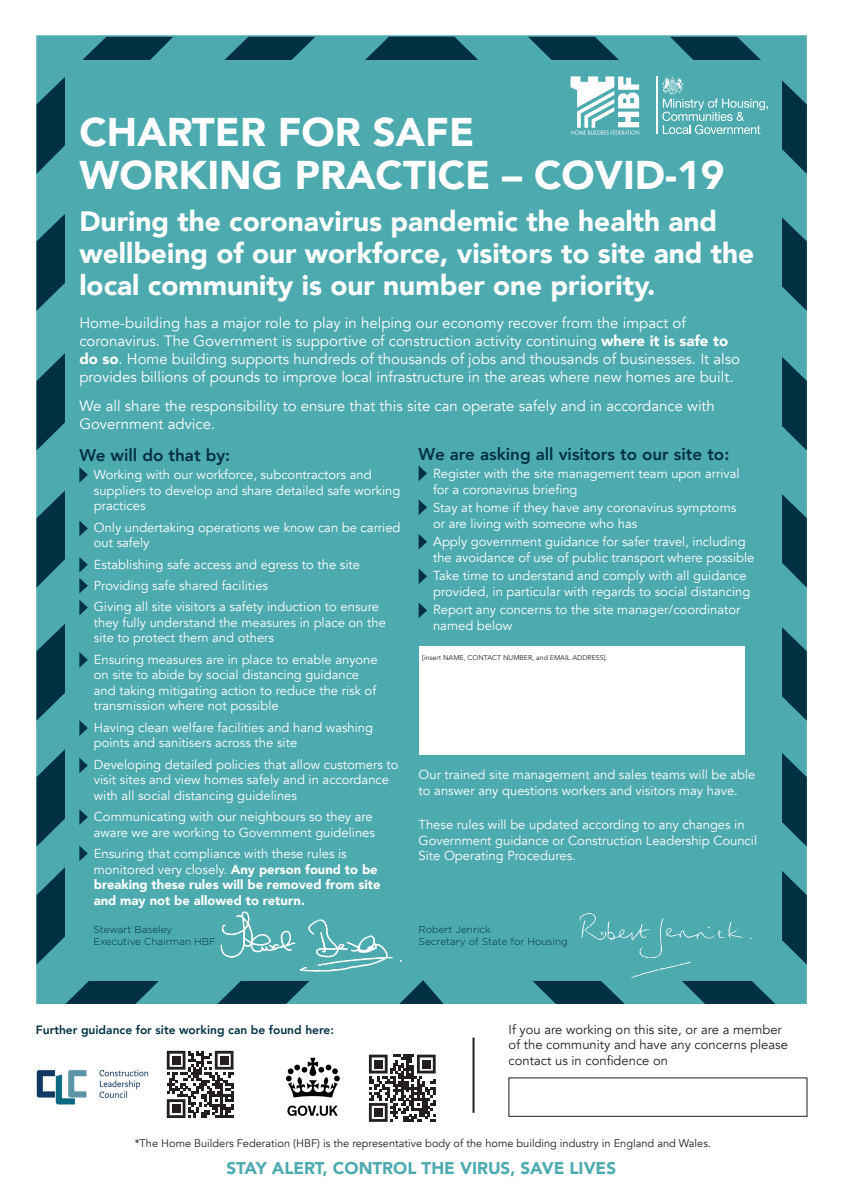
<style>
.page{position:relative;width:842px;height:1191px;background:#fff}
.page>*{position:absolute;margin:0;border:0;box-sizing:border-box;transform-origin:0 0}
.t1{font:900 40px/43px "Avenir";color:#fff}
.t2{font:900 28px/32px "Avenir";color:#fff}
.t3{font:800 17px "Avenir";color:#013143}
.t4{font:900 17px "Avenir";color:#4daaaf}
.t5{font:15px/18px "Avenir";color:#fff}
.t6{font:13px/15.6px "Avenir";color:#fff}
.t7{font:900 13px/15.6px "Avenir";color:#fff}
.t8{font:13px/15.6px "Avenir";color:#231f20}
.t9{font:800 12px "Avenir";color:#013143}
.t10{font:11px "Avenir";color:#231f20}
.t11{font:300 10px/12px "Gotham";color:#013143}
.t12{font:7px "Avenir";color:#231f20}
.s1{font-weight:900}
.s2{font-weight:400}
</style>
<div class="page">
<svg style="left:37px;top:37px;width:351px;height:396px;background:#28707b"></svg>
<svg style="left:388px;top:37px;width:419px;height:396px;background:#256b77"></svg>
<svg style="left:37px;top:593px;width:29px;height:371px;background:#246975"></svg>
<svg style="left:782px;top:551px;width:25px;height:413px;background:#246774"></svg>
<svg style="left:42px;top:683px;width:132px;height:320px;background:#246975"></svg>
<svg style="left:668px;top:683px;width:131px;height:320px;background:#246975"></svg>
<svg style="left:174px;top:980px;width:195px;height:23px;background:#33818a"></svg>
<svg style="left:369px;top:980px;width:299px;height:23px;background:#398b93"></svg>
<div style="left:66px;top:60px;width:716px;height:920px;background:#4dabaf"></div>
<svg style="left:399px;top:980px;width:45px;height:23px"></svg>
<div style="left:420px;top:646px;width:325px;height:108px;background:#fff"></div>
<svg style="left:570px;top:76px;width:69px;height:59px"></svg>
<svg style="left:37px;top:450px;width:51px;height:143px"></svg>
<svg style="left:79px;top:600px;width:9px;height:15px"></svg>
<svg style="left:79px;top:652px;width:9px;height:15px"></svg>
<svg style="left:79px;top:720px;width:9px;height:16px"></svg>
<svg style="left:79px;top:809px;width:9px;height:16px"></svg>
<svg style="left:79px;top:845px;width:9px;height:16px"></svg>
<svg style="left:79px;top:758px;width:9px;height:15px"></svg>
<svg style="left:419px;top:466px;width:8px;height:15px"></svg>
<svg style="left:419px;top:500px;width:8px;height:15px"></svg>
<svg style="left:419px;top:534px;width:8px;height:15px"></svg>
<svg style="left:419px;top:603px;width:8px;height:15px"></svg>
<svg style="left:419px;top:569px;width:8px;height:15px"></svg>
<hr style="left:657px;top:76px;width:1px;height:58px;background:#fff">
<svg style="left:662px;top:37px;width:145px;height:137px"></svg>
<svg style="left:167px;top:1050px;width:66px;height:68px"></svg>
<div style="left:172px;top:1056px;width:8px;height:8px;background:#231f20"></div>
<div style="left:220px;top:1056px;width:8px;height:8px;background:#231f20"></div>
<div style="left:172px;top:1104px;width:8px;height:8px;background:#231f20"></div>
<svg style="left:369px;top:1054px;width:67px;height:67px"></svg>
<div style="left:374px;top:1060px;width:8px;height:8px;background:#231f20"></div>
<div style="left:422px;top:1060px;width:8px;height:8px;background:#231f20"></div>
<div style="left:374px;top:1108px;width:8px;height:8px;background:#231f20"></div>
<img style="left:36px;top:1069px;width:113px;height:36px">
<img style="left:285px;top:1057px;width:55px;height:59px">
<hr style="left:472px;top:1037px;width:2px;height:75px;background:#231f20">
<svg style="left:580px;top:913px;width:163px;height:65px"></svg>
<svg style="left:220px;top:911px;width:173px;height:60px"></svg>
<h1 class="t1" style="left:79px;top:109px;width:646px">CHARTER FOR SAFE<br>WORKING PRACTICE – COVID-19</h1>
<h2 class="t2" style="left:79px;top:205px;width:676px">During the coronavirus pandemic the health and wellbeing of our workforce, visitors to site and the local community is our number one priority.</h2>
<p class="t5" style="left:79px;top:314px;width:662px">Home-building has a major role to play in helping our economy recover from the impact of coronavirus. The Government is supportive of construction activity continuing <span class="s1">where it is safe to do so</span>. Home building supports hundreds of thousands of jobs and thousands of businesses. It also provides billions of pounds to improve local infrastructure in the areas where new homes are built.</p>
<p class="t5" style="left:79px;top:397px;width:637px">We all share the responsibility to ensure that this site can operate safely and in accordance with<br>Government advice.</p>
<h3 class="t3" style="left:79px;top:441px;width:152px">We will do that by:</h3>
<p class="t6" style="left:94px;top:467px;width:308px">Working with our workforce, subcontractors and suppliers to develop and share detailed safe working practices</p>
<p class="t6" style="left:94px;top:519px;width:308px">Only undertaking operations we know can be carried out safely</p>
<p class="t6" style="left:94px;top:554px;width:287px;line-height:21.3px">Establishing safe access and egress to the site<br>Providing safe shared facilities<br>Giving all site visitors a safety induction to ensure</p>
<p class="t6" style="left:94px;top:614px;width:294px">they fully understand the measures in place on the site to protect them and others</p>
<p class="t6" style="left:94px;top:651px;width:285px">Ensuring measures are in place to enable anyone on site to abide by social distancing guidance and taking mitigating action to reduce the risk of transmission where not possible</p>
<p class="t6" style="left:94px;top:719px;width:281px">Having clean welfare facilities and hand washing points and sanitisers across the site</p>
<p class="t6" style="left:94px;top:756px;width:306px">Developing detailed policies that allow customers to visit sites and view homes safely and in accordance with all social distancing guidelines</p>
<p class="t6" style="left:94px;top:809px;width:283px">Communicating with our neighbours so they are aware we are working to Government guidelines</p>
<p class="t7" style="left:94px;top:845px;width:288px"><span class="s2">Ensuring that compliance with these rules is monitored very closely.</span> Any person found to be breaking these rules will be removed from site and may not be allowed to return.</p>
<h3 class="t3" style="left:419px;top:441px;width:312px">We are asking all visitors to our site to:</h3>
<p class="t6" style="left:433px;top:466px;width:308px">Register with the site management team upon arrival for a coronavirus briefing</p>
<p class="t6" style="left:433px;top:500px;width:305px">Stay at home if they have any coronavirus symptoms or are living with someone who has</p>
<p class="t6" style="left:433px;top:534px;width:323px">Apply government guidance for safer travel, including the avoidance of use of public transport where possible</p>
<p class="t6" style="left:433px;top:568px;width:319px">Take time to understand and comply with all guidance provided, in particular with regards to social distancing</p>
<p class="t6" style="left:433px;top:602px;width:309px">Report any concerns to the site manager/coordinator named below</p>
<p class="t12" style="left:422px;top:654px;width:187px">[insert NAME, CONTACT NUMBER, and EMAIL ADDRESS].</p>
<p class="t6" style="left:419px;top:767px;width:338px">Our trained site management and sales teams will be able to answer any questions workers and visitors may have.</p>
<p class="t6" style="left:419px;top:817px;width:340px">These rules will be updated according to any changes in<br>Government guidance or Construction Leadership Council<br>Site Operating Procedures.</p>
<p class="t11" style="left:94px;top:923px;width:124px">Stewart Baseley<br>Executive Chairman HBF</p>
<p class="t11" style="left:419px;top:923px;width:151px">Robert Jenrick<br>Secretary of State for Housing</p>
<p class="t9" style="left:36px;top:1020px;width:299px">Further guidance for site working can be found here:</p>
<p class="t8" style="left:509px;top:1021px;width:281px">If you are working on this site, or are a member of the community and have any concerns please contact us in confidence on</p>
<p class="t10" style="left:135px;top:1137px;width:578px">*The Home Builders Federation (HBF) is the representative body of the home building industry in England and Wales.</p>
<h3 class="t4" style="left:226px;top:1153px;width:391px">STAY ALERT, CONTROL THE VIRUS, SAVE LIVES</h3>
</div>
